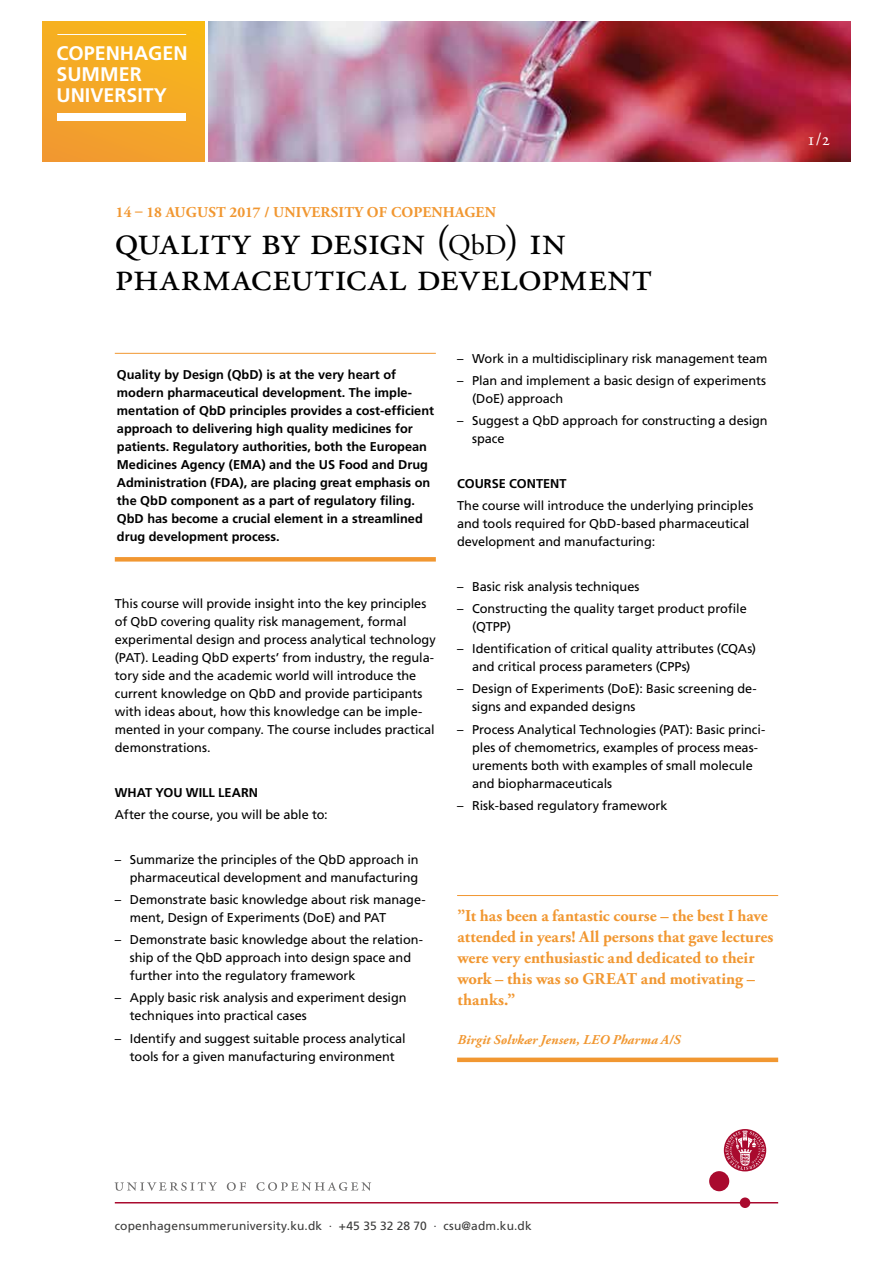
<style>
.page{position:relative;width:893px;height:1263px;background:#fff}
.page>*{position:absolute;margin:0;border:0;box-sizing:border-box;transform-origin:0 0}
.t1{font:42px/36px "Adobe Garamond Pro";letter-spacing:.01em;color:#000}
.t2{font:700 19.65px/21.3px "Frutiger";color:#fff}
.t3{font:18px "Adobe Garamond Pro";color:#fff}
.t4{font:700 16.5px/21px "Adobe Garamond Pro";letter-spacing:-.005em;color:#f19731}
.t5{font:700 15px "Adobe Garamond Pro";letter-spacing:.015em;color:#f19731}
.t6{font:italic 700 13.5px "Adobe Garamond Pro";letter-spacing:.01em;color:#f19731}
.t7{font:12.75px/18px "Frutiger";letter-spacing:-.005em;color:#000}
.t8{font:700 12.75px/18px "Frutiger";color:#000}
.t9{font:12px "Frutiger";letter-spacing:.01em;color:#3c3c3b}
.s1{font-size:28.5px}
</style>
<div class="page">
<hr style="left:457px;top:895px;width:321px;height:1px;background:#f19731">
<div style="left:457px;top:1057px;width:321px;height:5px;background:#f19731"></div>
<hr style="left:115px;top:353px;width:321px;height:1px;background:#f19731">
<div style="left:43px;top:21px;width:161px;height:141px;background:linear-gradient(to right,#f3a42a,#f6af20)"></div>
<div style="left:58px;top:113px;width:128px;height:7px;background:#fff"></div>
<hr style="left:57px;top:34px;width:129px;height:1px;background:#fff">
<img style="left:208px;top:21px;width:642px;height:141px">
<div style="left:115px;top:557px;width:321px;height:5px;background:#f19731"></div>
<svg style="left:724px;top:1129px;width:42px;height:42px"></svg>
<div style="left:709px;top:1171px;width:20px;height:20px;background:#a90a2e;border-radius:50%"></div>
<div style="left:740px;top:1197px;width:10px;height:11px;background:#a90a2e;border-radius:50%"></div>
<svg style="left:725px;top:1130px;width:40px;height:40px"></svg>
<hr style="left:115px;top:1202px;width:663px;height:1px;background:#a90a2e">
<svg style="left:115px;top:1182px;width:102px;height:9px"></svg>
<svg style="left:227px;top:1182px;width:19px;height:9px"></svg>
<svg style="left:257px;top:1182px;width:114px;height:9px"></svg>
<h2 class="t2" style="left:56px;top:42px;width:133px">COPENHAGEN<br>SUMMER<br>UNIVERSITY</h2>
<p class="t5" style="left:116px;top:204px;width:382px">14 – 18 AUGUST 2017 / UNIVERSITY OF COPENHAGEN</p>
<h1 class="t1" style="left:115px;top:224px;width:538px">quality by design (<span class="s1">QbD</span>) in pharmaceutical development</h1>
<p class="t8" style="left:117px;top:365px;width:319px">Quality by Design (QbD) is at the very heart of modern pharmaceutical development. The imple&shy;mentation of QbD principles provides a cost-efficient approach to delivering high quality medicines for patients. Regulatory authorities, both the European Medicines Agency (EMA) and the US Food and Drug Administration (FDA), are placing great emphasis on the QbD component as a part of regulatory filing.<br>QbD has become a crucial element in a streamlined drug development process.</p>
<p class="t7" style="left:115px;top:595px;width:322px">This course will provide insight into the key principles of QbD covering quality risk management, formal experimental design and process analytical technology (PAT). Leading QbD experts’ from industry, the regula&shy;tory side and the academic world will introduce the current knowledge on QbD and provide participants with ideas about, how this knowledge can be imple&shy;mented in your company. The course includes practical demonstrations.</p>
<p class="t8" style="left:115px;top:783px;width:145px">WHAT YOU WILL LEARN</p>
<p class="t7" style="left:115px;top:805px;width:214px">After the course, you will be able to:</p>
<p class="t7" style="left:115px;top:850px;width:305px;text-align:right">– Summarize the principles of the QbD approach in pharmaceutical development and manufacturing</p>
<p class="t7" style="left:130px;top:890px;width:297px;text-indent:-15px">– Demonstrate basic knowledge about risk manage&shy;ment, Design of Experiments (DoE) and PAT</p>
<p class="t7" style="left:130px;top:930px;width:295px;text-indent:-15px">– Demonstrate basic knowledge about the relation&shy;ship of the QbD approach into design space and further into the regulatory framework</p>
<p class="t7" style="left:130px;top:989px;width:278px;text-indent:-15px">– Apply basic risk analysis and experiment design techniques into practical cases</p>
<p class="t7" style="left:115px;top:1029px;width:292px;text-align:center">– Identify and suggest suitable process analytical tools for a given manufacturing environment</p>
<p class="t7" style="left:457px;top:349px;width:312px">– Work in a multidisciplinary risk management team</p>
<p class="t7" style="left:472px;top:372px;width:296px;text-indent:-15px">– Plan and implement a basic design of experiments (DoE) approach</p>
<p class="t7" style="left:472px;top:412px;width:297px;text-indent:-15px">– Suggest a QbD approach for constructing a design space</p>
<p class="t8" style="left:457px;top:474px;width:111px">COURSE CONTENT</p>
<p class="t7" style="left:457px;top:497px;width:298px">The course will introduce the underlying principles and tools required for QbD-based pharmaceutical development and manufacturing:</p>
<p class="t7" style="left:457px;top:577px;width:184px">– Basic risk analysis techniques</p>
<p class="t7" style="left:472px;top:599px;width:276px;text-indent:-15px">– Constructing the quality target product profile (QTPP)</p>
<p class="t7" style="left:472px;top:640px;width:286px;text-indent:-15px">– Identification of critical quality attributes (CQAs) and critical process parameters (CPPs)</p>
<p class="t7" style="left:472px;top:680px;width:286px;text-indent:-15px">– Design of Experiments (DoE): Basic screening de&shy;signs and expanded designs</p>
<p class="t7" style="left:472px;top:720px;width:295px;text-indent:-15px">– Process Analytical Technologies (PAT): Basic princi&shy;ples of chemometrics, examples of process meas&shy;urements both with examples of small molecule and biopharmaceuticals</p>
<p class="t7" style="left:457px;top:796px;width:212px">– Risk-based regulatory framework</p>
<p class="t4" style="left:458px;top:906px;width:317px">”It has been a fantastic course – the best I have attended in years! All persons that gave lectures were very enthusiastic and dedicated to their work – this was so GREAT and motivating – thanks.”</p>
<p class="t6" style="left:458px;top:1032px;width:224px">Birgit Sølvkær Jensen, LEO Pharma A/S</p>
<h3 class="t3" style="left:807px;top:128px;width:25px">1/2</h3>
<p class="t9" style="left:115px;top:1218px;width:418px">copenhagensummeruniversity.ku.dk · +45 35 32 28 70 · csu@adm.ku.dk</p>
</div>
